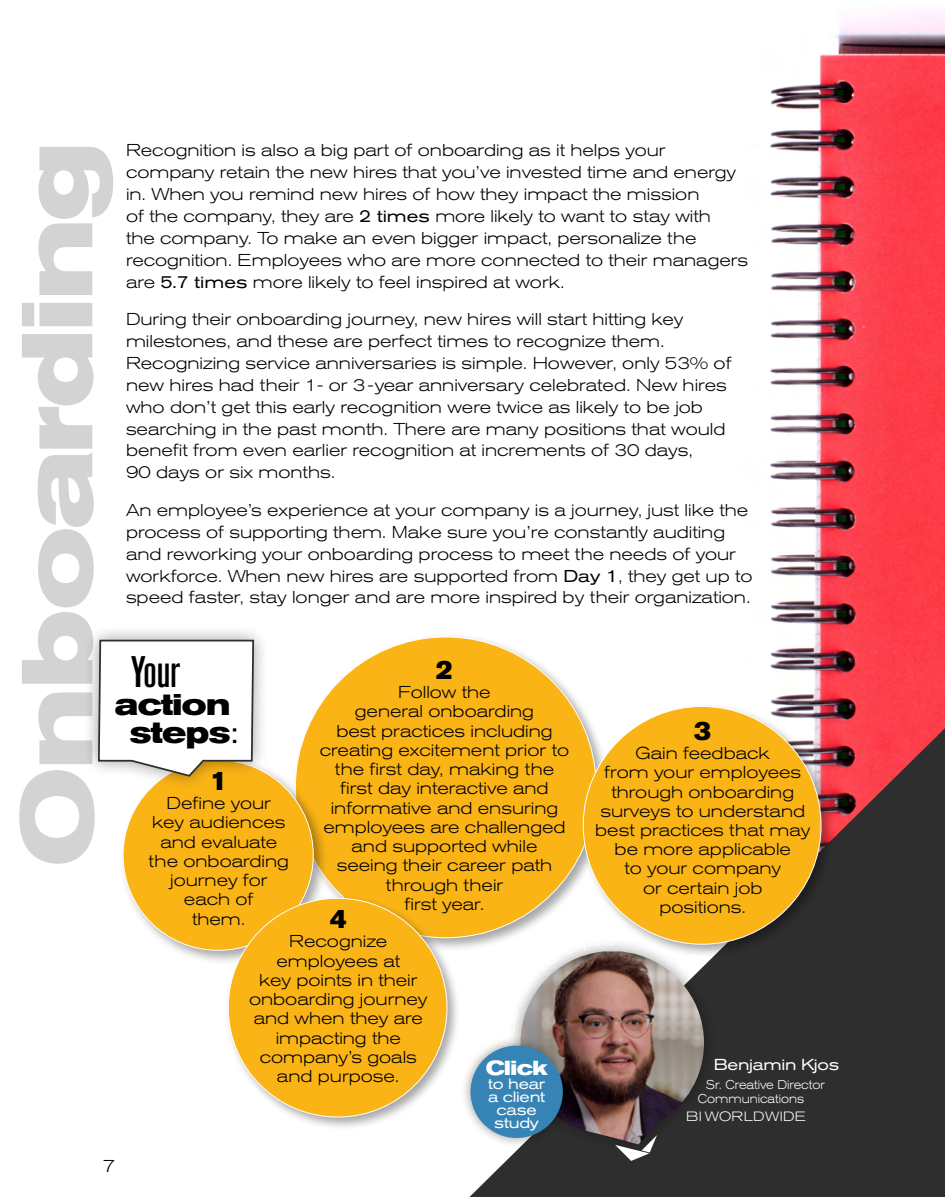
<style>
.page{position:relative;width:945px;height:1197px;background:#fff}
.page>*{position:absolute;margin:0;border:0;box-sizing:border-box;transform-origin:0 0}
.t1{font:700 expanded 99.75px "Akzidenz Grotesk BE";letter-spacing:-.02em;color:#d3d3d3}
.t2{font:500 condensed 43.75px "Akzidenz Grotesk BE";color:#000}
.t3{font:700 expanded 29.75px/28px "Akzidenz Grotesk BE";letter-spacing:-.02em;color:#000;text-align:center}
.t4{font:26.25px "Akzidenz Grotesk BE Super";color:#000}
.t5{font:700 expanded 20.12px "Akzidenz Grotesk BE";letter-spacing:-.02em;color:#fff}
.t6{font:300 expanded 17.5px "Akzidenz Grotesk BE";color:#000}
.t7{font:300 expanded 17.15px/19.2px "Akzidenz Grotesk BE";color:#000;text-align:center}
.t8{font:expanded 15.75px "Akzidenz Grotesk BE";letter-spacing:-.02em;color:#fff}
.t9{font:expanded 15.05px/13.1px "Akzidenz Grotesk BE";letter-spacing:-.02em;color:#fff;text-align:center}
.t10{font:300 expanded 13.47px "Akzidenz Grotesk BE";letter-spacing:.025em;color:#fff}
.t11{font:300 expanded 12.6px/14.2px "Akzidenz Grotesk BE";color:#fff;scale:.9 1}
.s1{font-weight:400}
</style>
<div class="page">
<img style="left:770px;top:11px;width:175px;height:717px">
<svg style="left:469px;top:728px;width:476px;height:469px;background:#433839"></svg>
<div style="left:291px;top:633px;width:319px;height:319px;background:#000;opacity:.35"></div>
<div style="left:295px;top:637px;width:301px;height:301px;background:#fbb416;border-radius:50%"></div>
<div style="left:579px;top:702px;width:257px;height:257px;background:#000;opacity:.35"></div>
<div style="left:583px;top:706px;width:238px;height:238px;background:#fbb416;border-radius:50%"></div>
<div style="left:119px;top:756px;width:210px;height:210px;background:#000;opacity:.35"></div>
<div style="left:123px;top:760px;width:190px;height:190px;background:#fbb416;border-radius:50%"></div>
<div style="left:224px;top:894px;width:237px;height:237px;background:#000;opacity:.35"></div>
<div style="left:228px;top:898px;width:219px;height:219px;background:#fbb416;border-radius:50%"></div>
<div style="left:82px;top:624px;width:188px;height:167px;background:#000;opacity:.4"></div>
<svg style="left:97px;top:639px;width:158px;height:139px"></svg>
<div style="left:507px;top:938px;width:211px;height:220px;background:#000;opacity:.4"></div>
<img style="left:521px;top:952px;width:183px;height:192px">
<svg style="left:615px;top:1135px;width:42px;height:26px"></svg>
<div style="left:460px;top:1035px;width:113px;height:113px;background:#000;opacity:.4"></div>
<div style="left:471px;top:1046px;width:92px;height:92px;background:#3684b6;border-radius:50%"></div>
<p class="t7" style="left:126px;top:139px;width:624px;line-height:21.9px;text-align:left">Recognition is also a big part of onboarding as it helps your company retain the new hires that you’ve invested time and energy in. When you remind new hires of how they impact the mission<br>of the company, they are <span class="s1">2 times</span> more likely to want to stay with<br>the company. To make an even bigger impact, personalize the recognition. Employees who are more connected to their managers are <span class="s1">5.7 times</span> more likely to feel inspired at work.</p>
<p class="t7" style="left:126px;top:308px;width:607px;line-height:21.9px;text-align:left">During their onboarding journey, new hires will start hitting key milestones, and these are perfect times to recognize them.<br>Recognizing service anniversaries is simple. However, only 53% of new hires had their 1- or 3-year anniversary celebrated. New hires who don’t get this early recognition were twice as likely to be job searching in the past month. There are many positions that would benefit from even earlier recognition at increments of 30 days,<br>90 days or six months.</p>
<p class="t7" style="left:126px;top:499px;width:628px;line-height:21.9px;text-align:left">An employee’s experience at your company is a journey, just like the process of supporting them. Make sure you’re constantly auditing and reworking your onboarding process to meet the needs of your workforce. When new hires are supported from <span class="s1">Day 1</span>, they get up to speed faster, stay longer and are more inspired by their organization.</p>
<h1 class="t1" style="left:-1px;top:867px;width:726px;rotate:-90deg">On boarding</h1>
<p class="t2" style="left:131px;top:647px;width:51px">Your</p>
<p class="t3" style="left:115px;top:691px;width:125px">action steps<span class="s1">:</span></p>
<p class="t4" style="left:436px;top:654px;width:18px">2</p>
<p class="t7" style="left:320px;top:683px;width:251px">Follow the<br>general onboarding<br>best practices including creating excitement prior to the first day, making the first day interactive and</p>
<p class="t7" style="left:323px;top:798px;width:244px">informative and ensuring employees are challenged and supported while seeing their career path through their<br>first year.</p>
<p class="t4" style="left:694px;top:715px;width:18px">3</p>
<p class="t7" style="left:595px;top:744px;width:217px">Gain feedback<br>from your employees through onboarding surveys to understand best practices that may be more applicable<br>to your company<br>or certain job<br>positions.</p>
<p class="t4" style="left:210px;top:766px;width:18px">1</p>
<p class="t7" style="left:149px;top:794px;width:142px">Define your key audiences and evaluate the onboarding journey for each of<br>them.</p>
<p class="t4" style="left:330px;top:904px;width:18px">4</p>
<p class="t7" style="left:249px;top:932px;width:180px">Recognize employees at<br>key points in their onboarding journey and when they are impacting the company’s goals and purpose.</p>
<p class="t8" style="left:714px;top:1055px;width:127px">Benjamin Kjos</p>
<p class="t11" style="left:698px;top:1077px;width:143px;text-indent:8px">Sr. Creative Director<br>Communications</p>
<p class="t10" style="left:686px;top:1109px;width:121px">BI WORLDWIDE</p>
<p class="t5" style="left:486px;top:1057px;width:64px">Click</p>
<p class="t9" style="left:488px;top:1077px;width:59px">to hear a client case study</p>
<p class="t6" style="left:103px;top:1156px;width:14px">7</p>
</div>
